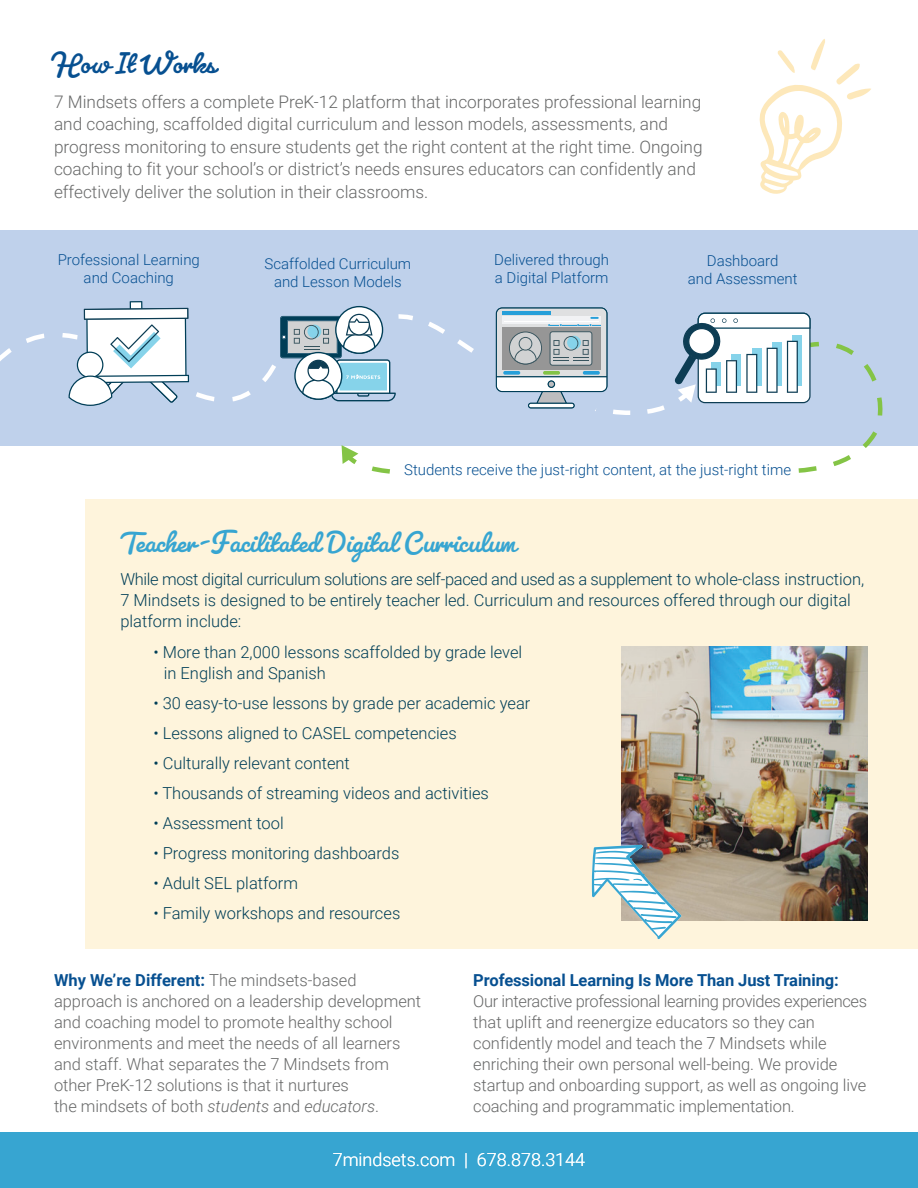
<style>
.page{position:relative;width:918px;height:1188px;background:#fff}
.page>*{position:absolute;margin:0;border:0;box-sizing:border-box;transform-origin:0 0}
.t1{font:700 31.5px "Pacifico";color:#37a5d1}
.t2{font:700 31.5px "Pacifico";color:#075091}
.t3{font:300 18px "Roboto";color:#fff}
.t4{font:300 17.25px/22.5px "Roboto";color:#676868}
.t5{font:300 16.5px/21px "Roboto";color:#676868}
.t6{font:300 16.5px/21px "Roboto";color:#003e57}
.t7{font:700 16.5px "Roboto";letter-spacing:-.005em;color:#075091}
.t8{font:300 15px/18px "Roboto";color:#075091;text-align:center}
.s1{font-weight:700;color:#075091}
.s2{font-style:italic}
</style>
<div class="page">
<div style="left:0;top:230px;width:918px;height:215px;background:#bfd1eb"></div>
<svg style="left:0;top:333px;width:251px;height:69px"></svg>
<svg style="left:68px;top:301px;width:125px;height:105px"></svg>
<svg style="left:362px;top:343px;width:526px;height:131px"></svg>
<svg style="left:342px;top:445px;width:20px;height:19px"></svg>
<div style="left:395px;top:458px;width:396px;height:28px;background:#fff"></div>
<svg style="left:262px;top:305px;width:562px;height:119px"></svg>
<div style="left:0;top:1133px;width:918px;height:55px;background:#37a5d1"></div>
<div style="left:85px;top:499px;width:833px;height:450px;background:#fef4dc"></div>
<img style="left:622px;top:647px;width:246px;height:273px">
<svg style="left:592px;top:845px;width:90px;height:94px"></svg>
<svg style="left:759px;top:39px;width:112px;height:155px"></svg>
<h1 class="t2" style="left:54px;top:44px;width:163px">How It Works</h1>
<p class="t4" style="left:54px;top:90px;width:650px">7 Mindsets offers a complete PreK-12 platform that incorporates professional learning and coaching, scaffolded digital curriculum and lesson models, assessments, and progress monitoring to ensure students get the right content at the right time. Ongoing coaching to fit your school’s or district’s needs ensures educators can confidently and effectively deliver the solution in their classrooms.</p>
<p class="t8" style="left:58px;top:250px;width:144px">Professional Learning and Coaching</p>
<p class="t8" style="left:265px;top:254px;width:148px">Scaffolded Curriculum and Lesson Models</p>
<p class="t8" style="left:494px;top:250px;width:116px;text-align:left">Delivered through a Digital Platform</p>
<p class="t8" style="left:688px;top:251px;width:111px">Dashboard<br>and Assessment</p>
<p class="t8" style="left:404px;top:460px;width:388px">Students receive the just-right content, at the just-right time</p>
<h1 class="t1" style="left:120px;top:523px;width:397px">Teacher-Facilitated Digital Curriculum</h1>
<p class="t6" style="left:120px;top:568px;width:745px">While most digital curriculum solutions are self-paced and used as a supplement to whole-class instruction,<br>7 Mindsets is designed to be entirely teacher led. Curriculum and resources offered through our digital platform include:</p>
<p class="t6" style="left:164px;top:641px;width:360px;text-indent:-10px">• More than 2,000 lessons scaffolded by grade level in English and Spanish</p>
<p class="t6" style="left:153px;top:692px;width:378px">• 30 easy-to-use lessons by grade per academic year</p>
<p class="t6" style="left:153px;top:722px;width:305px">• Lessons aligned to CASEL competencies</p>
<p class="t6" style="left:153px;top:752px;width:198px">• Culturally relevant content</p>
<p class="t6" style="left:153px;top:782px;width:337px">• Thousands of streaming videos and activities</p>
<p class="t6" style="left:153px;top:812px;width:132px">• Assessment tool</p>
<p class="t6" style="left:153px;top:842px;width:247px">• Progress monitoring dashboards</p>
<p class="t6" style="left:153px;top:872px;width:146px">• Adult SEL platform</p>
<p class="t6" style="left:153px;top:902px;width:248px">• Family workshops and resources</p>
<p class="t5" style="left:54px;top:969px;width:369px"><span class="s1">Why We’re Different:</span> The mindsets-based approach is anchored on a leadership development and coaching model to promote healthy school environments and meet the needs of all learners and staff. What separates the 7 Mindsets from other PreK-12 solutions is that it nurtures<br>the mindsets of both <span class="s2">students</span> and <span class="s2">educators</span>.</p>
<p class="t7" style="left:473px;top:969px;width:367px">Professional Learning Is More Than Just Training:</p>
<p class="t5" style="left:473px;top:990px;width:395px">Our interactive professional learning provides experiences that uplift and reenergize educators so they can confidently model and teach the 7 Mindsets while enriching their own personal well-being. We provide startup and onboarding support, as well as ongoing live coaching and programmatic implementation.</p>
<p class="t3" style="left:333px;top:1147px;width:254px">7mindsets.com | 678.878.3144</p>
</div>
